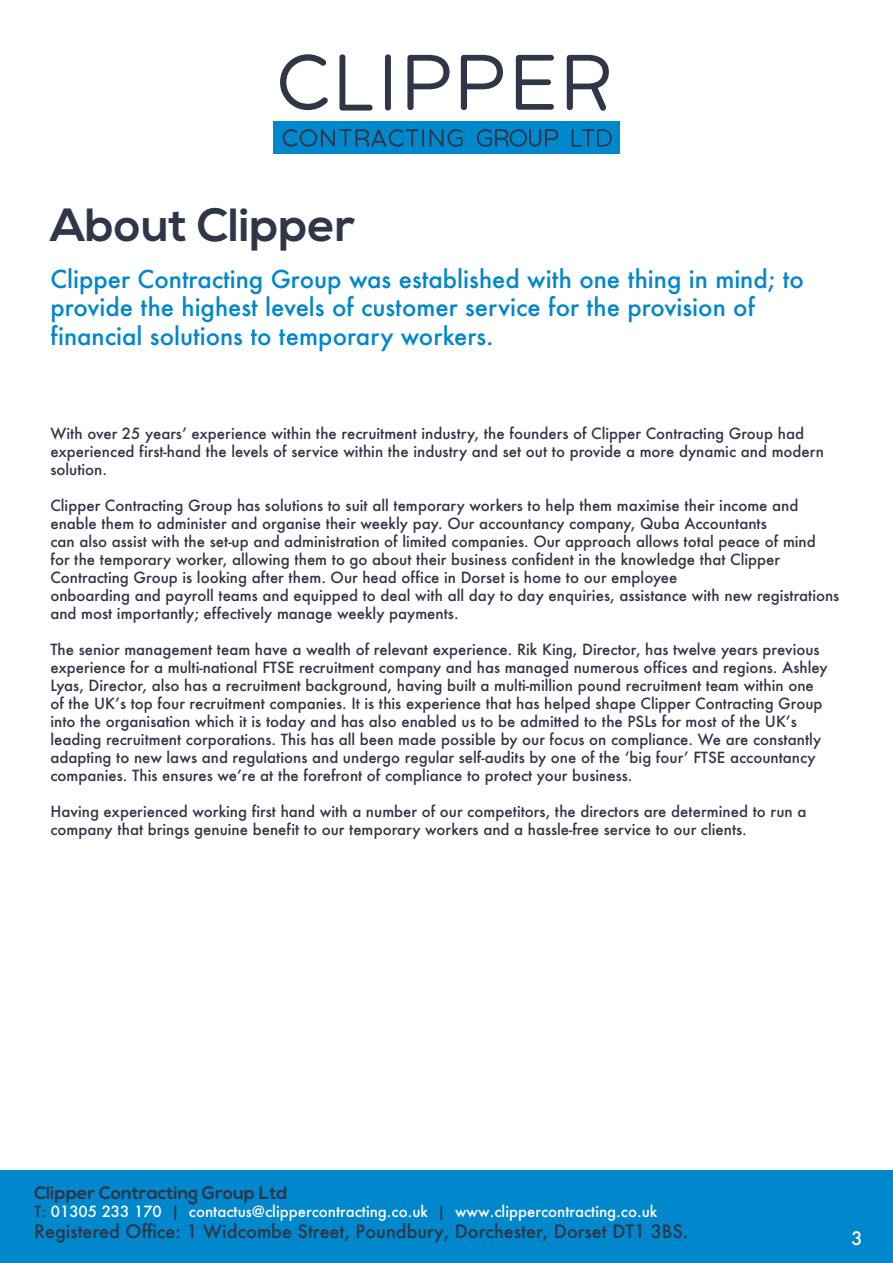
<style>
.page{position:relative;width:893px;height:1263px;background:#fff}
.page>*{position:absolute;margin:0;border:0;box-sizing:border-box;transform-origin:0 0}
.t1{font:700 46.5px "Nexa";color:#2f3647}
.t2{font:500 24px/28.8px "Futura";color:#0087cc}
.t3{font:500 18px "Futura";color:#2f3647}
.t4{font:700 18px "Nexa";color:#2f3647}
.t5{font:500 18px "Futura";color:#fff}
.t6{font:500 15px/18px "Futura";color:#2f3647}
.t7{font:500 15px "Futura";color:#fff}
.s1{color:#2f3647}
</style>
<div class="page">
<div style="left:0;top:1170px;width:893px;height:93px;background:#0087cc"></div>
<div style="left:273px;top:121px;width:347px;height:33px;background:#0087cc"></div>
<svg style="left:407px;top:55px;width:43px;height:55px"></svg>
<svg style="left:461px;top:55px;width:42px;height:55px"></svg>
<svg style="left:516px;top:55px;width:38px;height:55px"></svg>
<svg style="left:280px;top:54px;width:48px;height:56px"></svg>
<svg style="left:339px;top:54px;width:34px;height:57px"></svg>
<svg style="left:385px;top:54px;width:6px;height:57px"></svg>
<svg style="left:567px;top:55px;width:42px;height:56px"></svg>
<svg style="left:283px;top:129px;width:141px;height:18px"></svg>
<svg style="left:430px;top:129px;width:33px;height:18px"></svg>
<svg style="left:477px;top:129px;width:81px;height:18px"></svg>
<svg style="left:572px;top:129px;width:40px;height:18px"></svg>
<h1 class="t1" style="left:50px;top:198px;width:306px">About Clipper</h1>
<h2 class="t2" style="left:50px;top:264px;width:755px">Clipper Contracting Group was established with one thing in mind; to provide the highest levels of customer service for the provision of financial solutions to temporary workers.</h2>
<p class="t6" style="left:50px;top:424px;width:775px">With over 25 yearsʼ experience within the recruitment industry, the founders of Clipper Contracting Group had experienced first-hand the levels of service within the industry and set out to provide a more dynamic and modern solution.</p>
<p class="t6" style="left:50px;top:496px;width:790px">Clipper Contracting Group has solutions to suit all temporary workers to help them maximise their income and enable them to administer and organise their weekly pay. Our accountancy company, Quba Accountants<br>can also assist with the set-up and administration of limited companies. Our approach allows total peace of mind<br>for the temporary worker, allowing them to go about their business confident in the knowledge that Clipper Contracting Group is looking after them. Our head office in Dorset is home to our employee<br>onboarding and payroll teams and equipped to deal with all day to day enquiries, assistance with new registrations and most importantly; effectively manage weekly payments.</p>
<p class="t6" style="left:50px;top:640px;width:779px">The senior management team have a wealth of relevant experience. Rik King, Director, has twelve years previous experience for a multi-national FTSE recruitment company and has managed numerous offices and regions. Ashley Lyas, Director, also has a recruitment background, having built a multi-million pound recruitment team within one of the UKʼs top four recruitment companies. It is this experience that has helped shape Clipper Contracting Group into the organisation which it is today and has also enabled us to be admitted to the PSLs for most of the UKʼs leading recruitment corporations. This has all been made possible by our focus on compliance. We are constantly adapting to new laws and regulations and undergo regular self-audits by one of the ʻbig fourʼ FTSE accountancy companies. This ensures weʼre at the forefront of compliance to protect your business.</p>
<p class="t6" style="left:50px;top:802px;width:757px">Having experienced working first hand with a number of our competitors, the directors are determined to run a company that brings genuine benefit to our temporary workers and a hassle-free service to our clients.</p>
<p class="t4" style="left:34px;top:1182px;width:255px">Clipper Contracting Group Ltd</p>
<p class="t7" style="left:34px;top:1201px;width:625px"><span class="s1">T:</span> 01305 233 170 <span class="s1">|</span> contactus@clippercontracting.co.uk <span class="s1">|</span> www.clippercontracting.co.uk</p>
<p class="t3" style="left:34px;top:1219px;width:656px">Registered Office: 1 Widcombe Street, Poundbury, Dorchester, Dorset DT1 3BS.</p>
<p class="t5" style="left:852px;top:1225px;width:13px">3</p>
</div>
